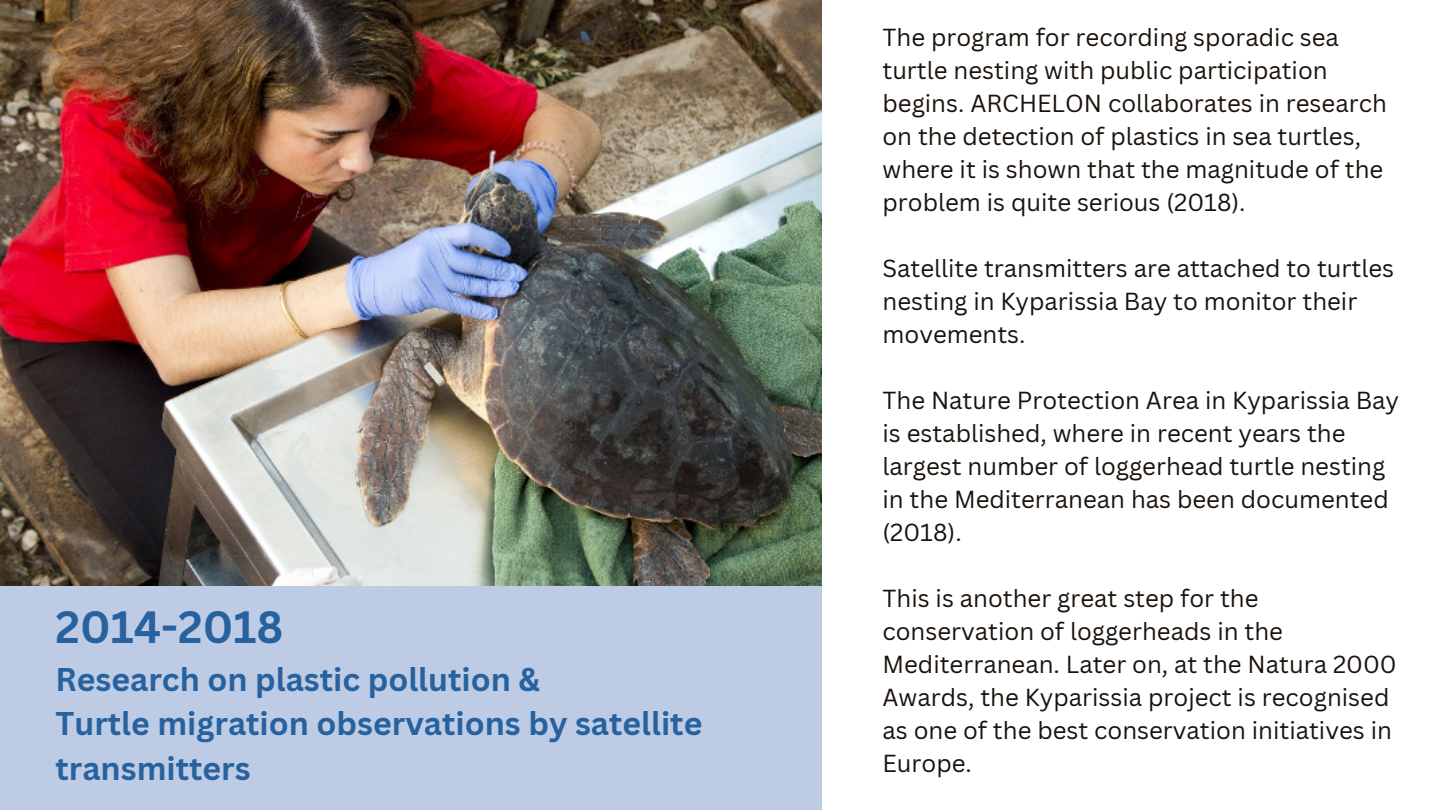
<style>
.page{position:relative;width:1440px;height:810px;background:#fff}
.page>*{position:absolute;margin:0;border:0;box-sizing:border-box;transform-origin:0 0}
.t1{font:700 44px "Canva Sans";color:#27629f}
.t2{font:700 32px/44.2px "Canva Sans";color:#27629f}
.t3{font:24px/33px "Canva Sans";color:#1a120c}
</style>
<div class="page">
<img style="left:0;top:0;width:821px;height:586px">
<div style="left:0;top:586px;width:821px;height:224px;background:#bdcbe4"></div>
<p class="t1" style="left:56px;top:596px;width:230px">2014-2018</p>
<p class="t2" style="left:56px;top:657px;width:486px">Research on plastic pollution &amp;</p>
<p class="t2" style="left:56px;top:701px;width:648px">Turtle migration observations by satellite transmitters</p>
<p class="t3" style="left:882px;top:20px;width:506px">The program for recording sporadic sea turtle nesting with public participation begins. ARCHELON collaborates in research on the detection of plastics in sea turtles, where it is shown that the magnitude of the problem is quite serious (2018).</p>
<p class="t3" style="left:882px;top:251px;width:513px">Satellite transmitters are attached to turtles nesting in Kyparissia Bay to monitor their movements.</p>
<p class="t3" style="left:882px;top:383px;width:518px">The Nature Protection Area in Kyparissia Bay is established, where in recent years the largest number of loggerhead turtle nesting in the Mediterranean has been documented (2018).</p>
<p class="t3" style="left:882px;top:581px;width:516px">This is another great step for the conservation of loggerheads in the Mediterranean. Later on, at the Natura 2000<br>Awards, the Kyparissia project is recognised as one of the best conservation initiatives in Europe.</p>
</div>
